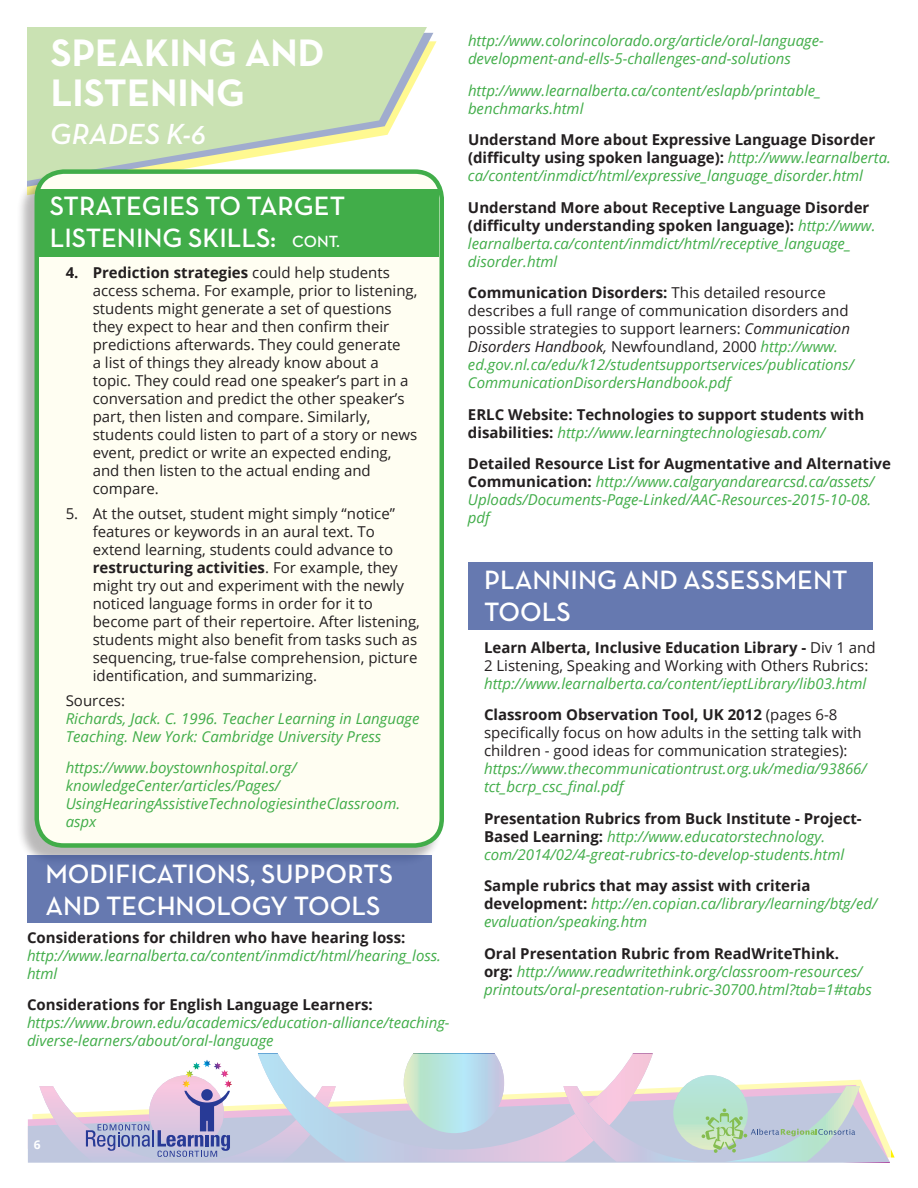
<style>
.page{position:relative;width:918px;height:1188px;background:#fff}
.page>*{position:absolute;margin:0;border:0;box-sizing:border-box;transform-origin:0 0}
.t1{font:700 39px/39.3px "Neutra Text TF";color:#fff}
.t2{font:italic 600 29.55px "Neutra Text TF";color:#fff}
.t3{font:600 27px/32.4px "Neutra Text TF";color:#fff}
.t4{font:600 16.5px "Neutra Text TF";color:#fff}
.t5{font:italic 15px/18px "Open Sans";color:#41ad49}
.t6{font:15px/18px "Open Sans";color:#231f20}
.t7{font:700 15px/18px "Open Sans";color:#231f20}
.t8{font:700 12px "Open Sans";color:#fff}
.s1{font-size:27px}
.s2{font-weight:700}
.s3{font-weight:700;font-style:normal;color:#231f20}
.s4{font-weight:400;font-style:italic;color:#41ad49}
.s5{font-style:italic}
.s6{font-style:italic;color:#41ad49}
.s7{font-style:normal;color:#231f20}
</style>
<div class="page">
<svg style="left:27px;top:27px;width:410px;height:146px;background:#d1e4bc"></svg>
<div style="left:16px;top:173px;width:426px;height:694px;background:#231f20;opacity:.31"></div>
<div style="left:37px;top:172px;width:405px;height:673px;background:#fffef2;border-radius:27px"></div>
<div style="left:34px;top:169px;width:410px;height:679px;border:4px solid #41ad49;border-radius:27px"></div>
<div style="left:37px;top:189px;width:401px;height:67px;background:#41ad49"></div>
<div style="left:468px;top:562px;width:404px;height:67px;background:#6679b0"></div>
<div style="left:27px;top:855px;width:404px;height:68px;background:#6679b0"></div>
<div style="left:28px;top:1054px;width:863px;height:108px;background:#fff;opacity:.71"></div>
<svg style="left:39px;top:1054px;width:821px;height:108px"></svg>
<h1 class="t1" style="left:51px;top:33px;width:275px">SPEAKING AND<br>LISTENING</h1>
<h2 class="t2" style="left:50px;top:116px;width:158px">GRADES K-6</h2>
<h3 class="t3" style="left:50px;top:189px;width:30px">STRATEGIES</h3>
<h3 class="t3" style="left:205px;top:189px;width:59px">TO TARGET</h3>
<h3 class="t3" style="left:50px;top:221px;width:16px">LISTENING</h3>
<h3 class="t3" style="left:188px;top:221px;width:45px">SKILLS</h3>
<p class="t4" style="left:271px;top:231px;width:34px"><span class="s1">:</span> CONT</p>
<p class="t4" style="left:336px;top:231px;width:5px">.</p>
<p class="t6" style="left:93px;top:264px;width:326px;text-indent:-27px"><span class="s2">4. Prediction strategies</span> could help students access schema. For example, prior to listening, students might generate a set of questions they expect to hear and then confirm their predictions afterwards. They could generate<br>a list of things they already know about a topic. They could read one speaker’s part in a conversation and predict the other speaker’s part, then listen and compare. Similarly, students could listen to part of a story or news event, predict or write an expected ending, and then listen to the actual ending and compare.</p>
<p class="t6" style="left:93px;top:504px;width:329px;text-indent:-27px">5. At the outset, student might simply “notice” features or keywords in an aural text. To extend learning, students could advance to <span class="s2">restructuring activities</span>. For example, they might try out and experiment with the newly noticed language forms in order for it to become part of their repertoire. After listening, students might also benefit from tasks such as sequencing, true-false comprehension, picture identification, and summarizing.</p>
<p class="t6" style="left:66px;top:691px;width:61px">Sources:</p>
<p class="t5" style="left:66px;top:709px;width:355px">Richards, Jack. C. 1996. Teacher Learning in Language<br>Teaching. New York: Cambridge University Press</p>
<p class="t5" style="left:66px;top:759px;width:336px">https://www.boystownhospital.org/ knowledgeCenter/articles/Pages/ UsingHearingAssistiveTechnologiesintheClassroom. aspx</p>
<h3 class="t3" style="left:45px;top:857px;width:17px">MODIFICATIONS</h3>
<h3 class="t3" style="left:250px;top:857px;width:29px">, SUPPORTS</h3>
<h3 class="t3" style="left:45px;top:889px;width:19px">AND</h3>
<h3 class="t3" style="left:106px;top:889px;width:20px">TECHNOLOG</h3>
<h3 class="t3" style="left:270px;top:889px;width:42px">Y TOOLS</h3>
<p class="t7" style="left:27px;top:928px;width:380px">Considerations for children who have hearing loss:</p>
<p class="t5" style="left:27px;top:946px;width:416px">http://www.learnalberta.ca/content/inmdict/html/hearing_loss. html</p>
<p class="t7" style="left:27px;top:996px;width:347px">Considerations for English Language Learners:</p>
<p class="t5" style="left:27px;top:1014px;width:424px">https://www.brown.edu/academics/education-alliance/teaching&shy;diverse-learners/about/oral-language</p>
<p class="t5" style="left:468px;top:31px;width:357px">http://www.colorincolorado.org/article/oral-language&shy;development-and-ells-5-challenges-and-solutions</p>
<p class="t5" style="left:468px;top:81px;width:355px">http://www.learnalberta.ca/content/eslapb/printable_ benchmarks.html</p>
<p class="t5" style="left:468px;top:130px;width:424px"><span class="s3">Understand More about Expressive Language Disorder (difficulty using spoken language):</span> http://www.learnalberta. ca/content/inmdict/html/expressive_language_disorder.html</p>
<p class="t7" style="left:468px;top:198px;width:409px">Understand More about Receptive Language Disorder (difficulty understanding spoken language): <span class="s4">http://www. learnalberta.ca/content/inmdict/html/receptive_language_ disorder.html</span></p>
<p class="t6" style="left:468px;top:284px;width:387px"><span class="s2">Communication Disorders:</span> This detailed resource describes a full range of communication disorders and possible strategies to support learners: <span class="s5">Communication Disorders Handbook,</span> Newfoundland, 2000 <span class="s6">http://www. ed.gov.nl.ca/edu/k12/studentsupportservices/publications/ CommunicationDisordersHandbook.pdf</span></p>
<p class="t7" style="left:468px;top:405px;width:398px">ERLC Website: Technologies to support students with disabilities: <span class="s4">http://www.learningtechnologiesab.com/</span></p>
<p class="t5" style="left:468px;top:454px;width:425px"><span class="s3">Detailed Resource List for Augmentative and Alternative Communication:</span> http://www.calgaryandarearcsd.ca/assets/ Uploads/Documents-Page-Linked/AAC-Resources-2015-10-08. pdf</p>
<h3 class="t3" style="left:484px;top:563px;width:365px">PLANNING AND ASSESSMENT<br>TOOLS</h3>
<p class="t6" style="left:484px;top:638px;width:393px"><span class="s2">Learn Alberta, Inclusive Education Library -</span> Div 1 and<br>2 Listening, Speaking and Working with Others Rubrics:</p>
<p class="t5" style="left:484px;top:667px;width:384px;line-height:31.5px">http://www.learnalberta.ca/content/ieptLibrary/lib03.html<br><span class="s3">Classroom Observation Tool, UK 2012</span> <span class="s7">(pages 6-8</span></p>
<p class="t6" style="left:484px;top:723px;width:379px">specifically focus on how adults in the setting talk with children - good ideas for communication strategies):</p>
<p class="t5" style="left:484px;top:759px;width:384px">https://www.thecommunicationtrust.org.uk/media/93866/ tct_bcrp_csc_final.pdf</p>
<p class="t5" style="left:484px;top:809px;width:379px"><span class="s3">Presentation Rubrics from Buck Institute - Project-<br>Based Learning:</span> http://www.educatorstechnology. com/2014/02/4-great-rubrics-to-develop-students.html</p>
<p class="t5" style="left:484px;top:876px;width:395px"><span class="s3">Sample rubrics that may assist with criteria development:</span> http://en.copian.ca/library/learning/btg/ed/ evaluation/speaking.htm</p>
<p class="t5" style="left:484px;top:944px;width:390px"><span class="s3">Oral Presentation Rubric from ReadWriteThink.<br>org:</span> http://www.readwritethink.org/classroom-resources/ printouts/oral-presentation-rubric-30700.html?tab=1#tabs</p>
<p class="t8" style="left:34px;top:1136px;width:8px">6</p>
</div>
